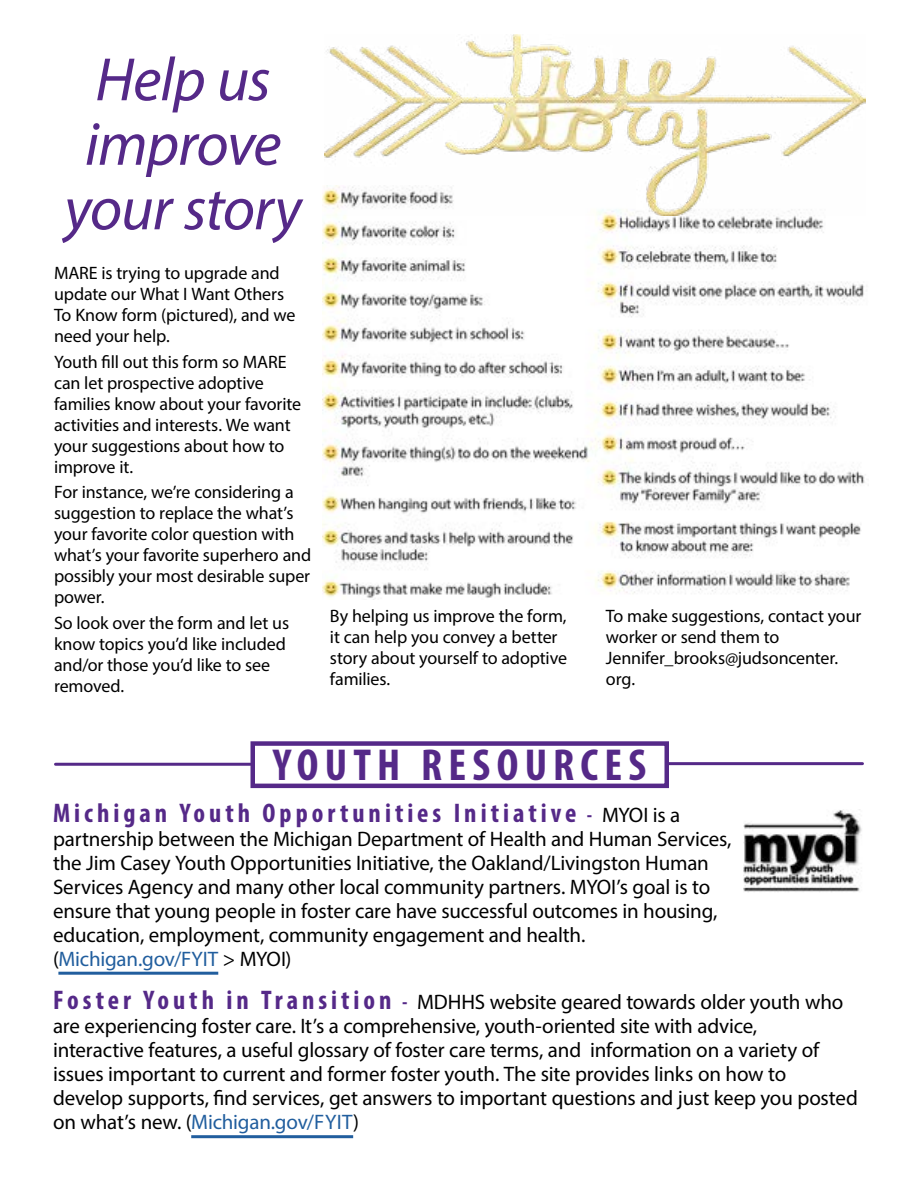
<style>
.page{position:relative;width:918px;height:1188px;background:#fff}
.page>*{position:absolute;margin:0;border:0;box-sizing:border-box;transform-origin:0 0}
.t1{font:italic 61.65px/64.5px "Myriad Pro";letter-spacing:-.015em;color:#552988;text-align:center}
.t2{font:700 condensed 45px "Myriad Pro";letter-spacing:.135em;color:#552988}
.t3{font:700 condensed 27px "Myriad Pro";letter-spacing:.15em;color:#552988}
.t4{font:21px/24px "Myriad Pro";letter-spacing:-.01em;color:#000}
.t5{font:18px/21px "Myriad Pro";letter-spacing:-.005em;color:#000}
.s1{font-size:21px}
.s2{font-weight:400;font-stretch:normal;font-size:21px;color:#000}
.s3{color:#215e9e}
.s4{font-weight:700;font-stretch:condensed;font-size:27px;color:#552988}
.s5{font-weight:700;font-stretch:condensed;color:#552988}
</style>
<div class="page">
<div style="left:250px;top:741px;width:419px;height:47px;border:4px solid #552988"></div>
<hr style="left:56px;top:763px;width:194px;height:3px;background:#552988">
<hr style="left:669px;top:762px;width:193px;height:3px;background:#552988">
<hr style="left:58px;top:972px;width:160px;height:3px;background:#215e9e">
<hr style="left:191px;top:1135px;width:162px;height:3px;background:#215e9e">
<img style="left:743px;top:809px;width:119px;height:83px">
<img style="left:322px;top:193px;width:547px;height:407px">
<img style="left:324px;top:34px;width:541px;height:181px">
<h1 class="t1" style="left:64px;top:46px;width:239px">Help us improve your story</h1>
<p class="t5" style="left:54px;top:262px;width:243px">MARE is trying to upgrade and update our What I Want Others<br>To Know form (pictured), and we need your help.</p>
<p class="t5" style="left:54px;top:351px;width:249px">Youth fill out this form so MARE can let prospective adoptive families know about your favorite activities and interests. We want your suggestions about how to improve it.</p>
<p class="t5" style="left:54px;top:481px;width:259px">For instance, we’re considering a suggestion to replace the what’s your favorite color question with what’s your favorite superhero and possibly your most desirable super power.</p>
<p class="t5" style="left:54px;top:612px;width:237px">So look over the form and let us know topics you’d like included and/or those you’d like to see removed.</p>
<p class="t5" style="left:330px;top:605px;width:239px">By helping us improve the form, it can help you convey a better story about yourself to adoptive families.</p>
<p class="t5" style="left:606px;top:606px;width:257px">To make suggestions, contact your worker or send them to<br>Jennifer_brooks@judsoncenter. org.</p>
<h2 class="t2" style="left:273px;top:736px;width:375px">YOUTH RESOURCES</h2>
<p class="t3" style="left:53px;top:796px;width:629px">Michigan Youth Opportunities Initiative <span class="s1">-</span> <span class="s2">MYOI is a</span></p>
<p class="t4" style="left:53px;top:826px;width:680px">partnership between the Michigan Department of Health and Human Services, the Jim Casey Youth Opportunities Initiative, the Oakland/Livingston Human Services Agency and many other local community partners. MYOI’s goal is to ensure that young people in foster care have successful outcomes in housing, education, employment, community engagement and health. (<span class="s3">Michigan.gov/FYIT</span> &gt; MYOI)</p>
<p class="t4" style="left:53px;top:990px;width:806px"><span class="s4">Fos te r Youth i n Tr ansition</span> <span class="s5">-</span> MDHHS website geared towards older youth who are experiencing foster care. It’s a comprehensive, youth-oriented site with advice,<br>interactive features, a useful glossary of foster care terms, and information on a variety of issues important to current and former foster youth. The site provides links on how to develop supports, find services, get answers to important questions and just keep you posted on what’s new. (<span class="s3">Michigan.gov/FYIT</span>)</p>
</div>
